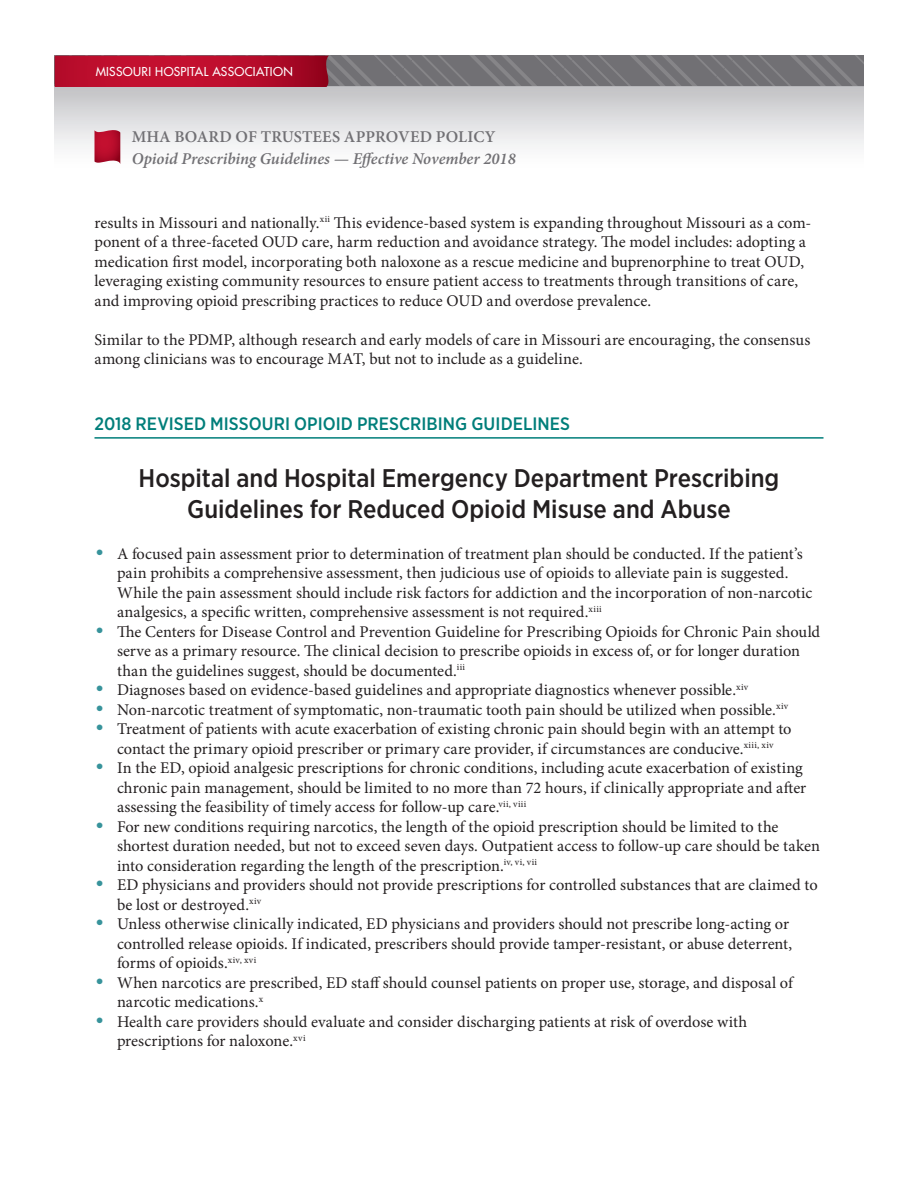
<style>
.page{position:relative;width:918px;height:1188px;background:#fff}
.page>*{position:absolute;margin:0;border:0;box-sizing:border-box;transform-origin:0 0}
.t1{font:500 25.5px/30.6px "Gotham Narrow";color:#231f20;text-align:center}
.Subhead{font:500 18px "Gotham Narrow";letter-spacing:.005em;color:#007e7a}
.t2{font:italic 600 16.5px "Minion Pro";color:#717074}
.t3{font:600 16.5px "Minion Pro";letter-spacing:.01em;color:#717074}
.Body{font:16.35px/19.5px "Minion Pro";color:#231f20}
.t4{font:12px "Futura";letter-spacing:.025em;color:#fff}
.s1{font-family:"Berkeley";font-size:21px;color:#37939b}
</style>
<div class="page">
<svg style="left:54px;top:55px;width:810px;height:32px;background:#777579"></svg>
<div style="left:54px;top:87px;width:810px;height:104px;background:linear-gradient(to bottom,#c9c9cc,#fff)"></div>
<svg style="left:94px;top:130px;width:26px;height:34px"></svg>
<svg style="left:55px;top:56px;width:274px;height:31px;background:#b70c2b"></svg>
<hr style="left:94px;top:437px;width:730px;height:2px;background:#007e7a">
<p class="t4" style="left:96px;top:64px;width:199px">MISSOURI HOSPITAL ASSOCIATION</p>
<p class="t3" style="left:132px;top:125px;width:365px">MHA BOARD OF TRUSTEES APPROVED POLICY</p>
<p class="t2" style="left:132px;top:147px;width:386px">Opioid Prescribing Guidelines — Effective November 2018</p>
<p class="Body" style="left:94px;top:213px;width:718px">results in Missouri and nationally.<sup>xii</sup> This evidence-based system is expanding throughout Missouri as a com&shy;ponent of a three-faceted OUD care, harm reduction and avoidance strategy. The model includes: adopting a medication first model, incorporating both naloxone as a rescue medicine and buprenorphine to treat OUD, leveraging existing community resources to ensure patient access to treatments through transitions of care, and improving opioid prescribing practices to reduce OUD and overdose prevalence.</p>
<p class="Body" style="left:94px;top:330px;width:717px">Similar to the PDMP, although research and early models of care in Missouri are encouraging, the consensus among clinicians was to encourage MAT, but not to include as a guideline.</p>
<p class="Subhead" style="left:94px;top:413px;width:477px">2018 REVISED MISSOURI OPIOID PRESCRIBING GUIDELINES</p>
<p class="t1" style="left:139px;top:463px;width:642px">Hospital and Hospital Emergency Department Prescribing<br>Guidelines for Reduced Opioid Misuse and Abuse</p>
<p class="Body" style="left:117px;top:544px;width:697px;text-indent:-22px"><span class="s1">•</span> A focused pain assessment prior to determination of treatment plan should be conducted. If the patient’s pain prohibits a comprehensive assessment, then judicious use of opioids to alleviate pain is suggested.<br>While the pain assessment should include risk factors for addiction and the incorporation of non-narcotic analgesics, a specific written, comprehensive assessment is not required.<sup>xiii</sup></p>
<p class="Body" style="left:117px;top:622px;width:705px;text-indent:-22px"><span class="s1">•</span> The Centers for Disease Control and Prevention Guideline for Prescribing Opioids for Chronic Pain should serve as a primary resource. The clinical decision to prescribe opioids in excess of, or for longer duration than the guidelines suggest, should be documented.<sup>iii</sup></p>
<p class="Body" style="left:94px;top:681px;width:655px"><span class="s1">•</span> Diagnoses based on evidence-based guidelines and appropriate diagnostics whenever possible.<sup>xiv</sup></p>
<p class="Body" style="left:94px;top:700px;width:695px"><span class="s1">•</span> Non-narcotic treatment of symptomatic, non-traumatic tooth pain should be utilized when possible.<sup>xiv</sup></p>
<p class="Body" style="left:94px;top:720px;width:699px;text-align:center"><span class="s1">•</span> Treatment of patients with acute exacerbation of existing chronic pain should begin with an attempt to contact the primary opioid prescriber or primary care provider, if circumstances are conducive.<sup>xiii,</sup> <sup>xiv</sup></p>
<p class="Body" style="left:117px;top:759px;width:691px;text-indent:-22px"><span class="s1">•</span> In the ED, opioid analgesic prescriptions for chronic conditions, including acute exacerbation of existing chronic pain management, should be limited to no more than 72 hours, if clinically appropriate and after assessing the feasibility of timely access for follow-up care.<sup>vii,</sup> <sup>viii</sup></p>
<p class="Body" style="left:117px;top:817px;width:705px;text-indent:-22px"><span class="s1">•</span> For new conditions requiring narcotics, the length of the opioid prescription should be limited to the shortest duration needed, but not to exceed seven days. Outpatient access to follow-up care should be taken into consideration regarding the length of the prescription.<sup>iv,</sup> <sup>vi,</sup> <sup>vii</sup></p>
<p class="Body" style="left:117px;top:876px;width:702px;text-indent:-22px"><span class="s1">•</span> ED physicians and providers should not provide prescriptions for controlled substances that are claimed to be lost or destroyed.<sup>xiv</sup></p>
<p class="Body" style="left:117px;top:915px;width:677px;text-indent:-22px"><span class="s1">•</span> Unless otherwise clinically indicated, ED physicians and providers should not prescribe long-acting or controlled release opioids. If indicated, prescribers should provide tamper-resistant, or abuse deterrent, forms of opioids.<sup>xiv,</sup> <sup>xvi</sup></p>
<p class="Body" style="left:117px;top:973px;width:677px;text-indent:-22px"><span class="s1">•</span> When narcotics are prescribed, ED staff should counsel patients on proper use, storage, and disposal of narcotic medications.<sup>x</sup></p>
<p class="Body" style="left:117px;top:1012px;width:632px;text-indent:-22px"><span class="s1">•</span> Health care providers should evaluate and consider discharging patients at risk of overdose with prescriptions for naloxone.<sup>xvi</sup></p>
</div>
